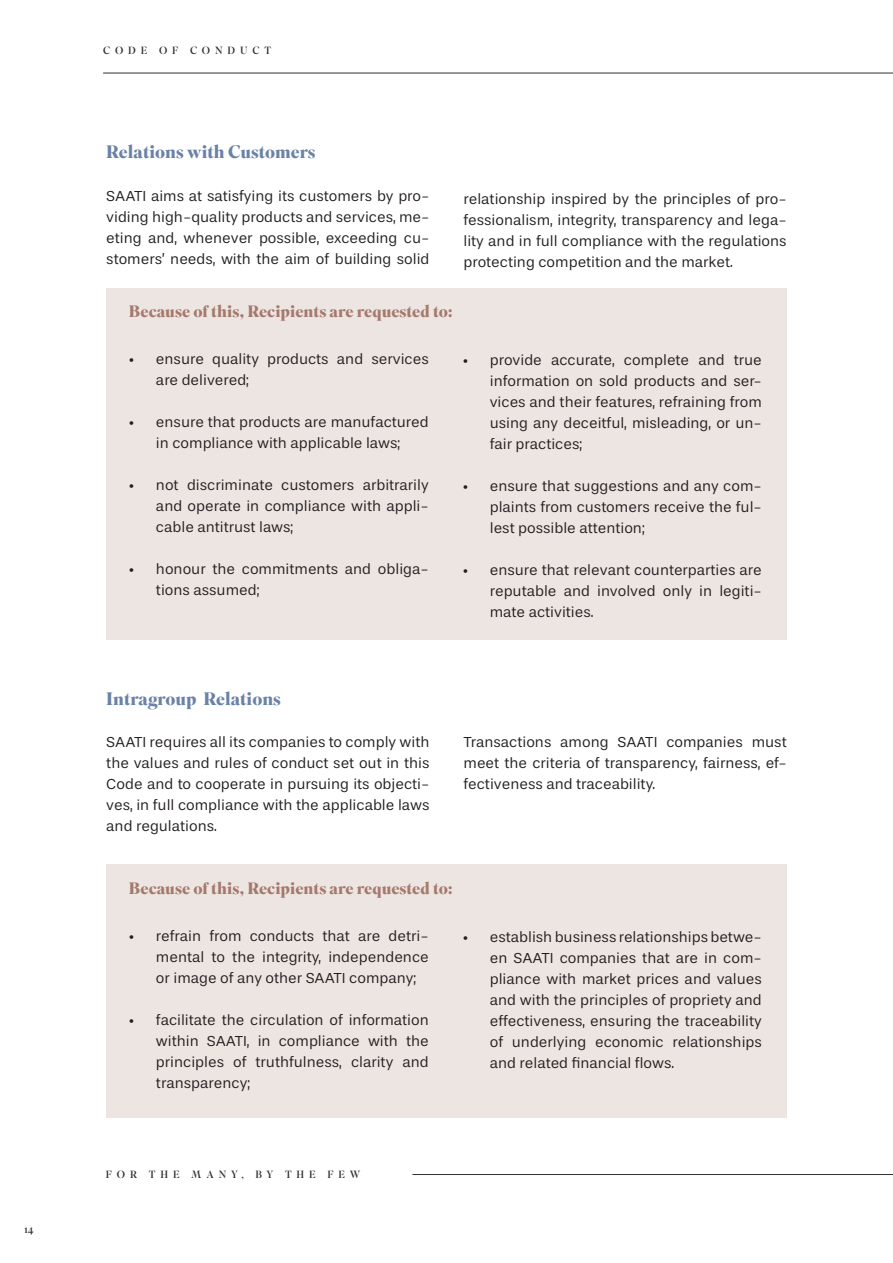
<style>
.page{position:relative;width:893px;height:1263px;background:#fff}
.page>*{position:absolute;margin:0;border:0;box-sizing:border-box;transform-origin:0 0}
.Stile_di_paragrafo_1{font:700 18px "Superior Title";color:#6b82a7}
.Stile_di_paragrafo_1-2{font:700 16.5px "Superior Title";color:#a5796d}
.Stile_di_paragrafo_1-3{font:15px/21px "Stevie Sans";color:#231f20;text-align:justify}
.t1{font:10.5px "Superior Title";letter-spacing:.465em;color:#312f30}
</style>
<div class="page">
<hr style="left:103px;top:73px;width:790px;height:1px;background:#312f30">
<hr style="left:412px;top:1174px;width:481px;height:1px;background:#312f30">
<div style="left:106px;top:288px;width:681px;height:351px;background:#ede5e1"></div>
<div style="left:106px;top:864px;width:681px;height:253px;background:#ede5e1"></div>
<p class="t1" style="left:25px;top:1222px;width:11px">14</p>
<p class="t1" style="left:103px;top:44px;width:170px">CODE OF CONDUCT</p>
<p class="Stile_di_paragrafo_1" style="left:106px;top:141px;width:211px">Relations with Customers</p>
<p class="Stile_di_paragrafo_1-3" style="left:106px;top:185px;width:325px">SAATI aims at satisfying its customers by pro&shy;viding high-quality products and services, me&shy;eting and, whenever possible, exceeding cu&shy;stomers’ needs, with the aim of building solid</p>
<p class="Stile_di_paragrafo_1-3" style="left:463px;top:188px;width:325px">relationship inspired by the principles of pro&shy;fessionalism, integrity, transparency and lega&shy;lity and in full compliance with the regulations protecting competition and the market.</p>
<p class="Stile_di_paragrafo_1-2" style="left:129px;top:301px;width:325px">Because of this, Recipients are requested to:</p>
<p class="Stile_di_paragrafo_1-3" style="left:156px;top:349px;width:274px;text-indent:-27px">• ensure quality products and services are delivered;</p>
<p class="Stile_di_paragrafo_1-3" style="left:129px;top:412px;width:301px;text-align:center">• ensure that products are manufactured in compliance with applicable laws;</p>
<p class="Stile_di_paragrafo_1-3" style="left:156px;top:475px;width:274px;text-indent:-27px">• not discriminate customers arbitrarily and operate in compliance with appli&shy;cable antitrust laws;</p>
<p class="Stile_di_paragrafo_1-3" style="left:156px;top:559px;width:274px;text-indent:-27px">• honour the commitments and obliga&shy;tions assumed;</p>
<p class="Stile_di_paragrafo_1-3" style="left:490px;top:349px;width:274px;text-indent:-27px">• provide accurate, complete and true information on sold products and ser&shy;vices and their features, refraining from using any deceitful, misleading, or un&shy;fair practices;</p>
<p class="Stile_di_paragrafo_1-3" style="left:490px;top:475px;width:274px;text-indent:-27px">• ensure that suggestions and any com&shy;plaints from customers receive the ful&shy;lest possible attention;</p>
<p class="Stile_di_paragrafo_1-3" style="left:490px;top:559px;width:274px;text-indent:-27px">• ensure that relevant counterparties are reputable and involved only in legiti&shy;mate activities.</p>
<p class="Stile_di_paragrafo_1" style="left:106px;top:687px;width:176px">Intragroup Relations</p>
<p class="Stile_di_paragrafo_1-3" style="left:106px;top:731px;width:325px">SAATI requires all its companies to comply with the values and rules of conduct set out in this Code and to cooperate in pursuing its objecti&shy;ves, in full compliance with the applicable laws and regulations.</p>
<p class="Stile_di_paragrafo_1-3" style="left:463px;top:731px;width:325px">Transactions among SAATI companies must meet the criteria of transparency, fairness, ef&shy;fectiveness and traceability.</p>
<p class="Stile_di_paragrafo_1-2" style="left:129px;top:878px;width:325px">Because of this, Recipients are requested to:</p>
<p class="Stile_di_paragrafo_1-3" style="left:156px;top:925px;width:274px;text-indent:-27px">• refrain from conducts that are detri&shy;mental to the integrity, independence or image of any other SAATI company;</p>
<p class="Stile_di_paragrafo_1-3" style="left:156px;top:1009px;width:274px;text-indent:-27px">• facilitate the circulation of information within SAATI, in compliance with the principles of truthfulness, clarity and transparency;</p>
<p class="Stile_di_paragrafo_1-3" style="left:490px;top:927px;width:274px;text-indent:-27px">• establish business relationships betwe&shy;en SAATI companies that are in com&shy;pliance with market prices and values and with the principles of propriety and effectiveness, ensuring the traceability of underlying economic relationships and related financial flows.</p>
<p class="t1" style="left:106px;top:1168px;width:256px">FOR THE MANY, BY THE FEW</p>
</div>
